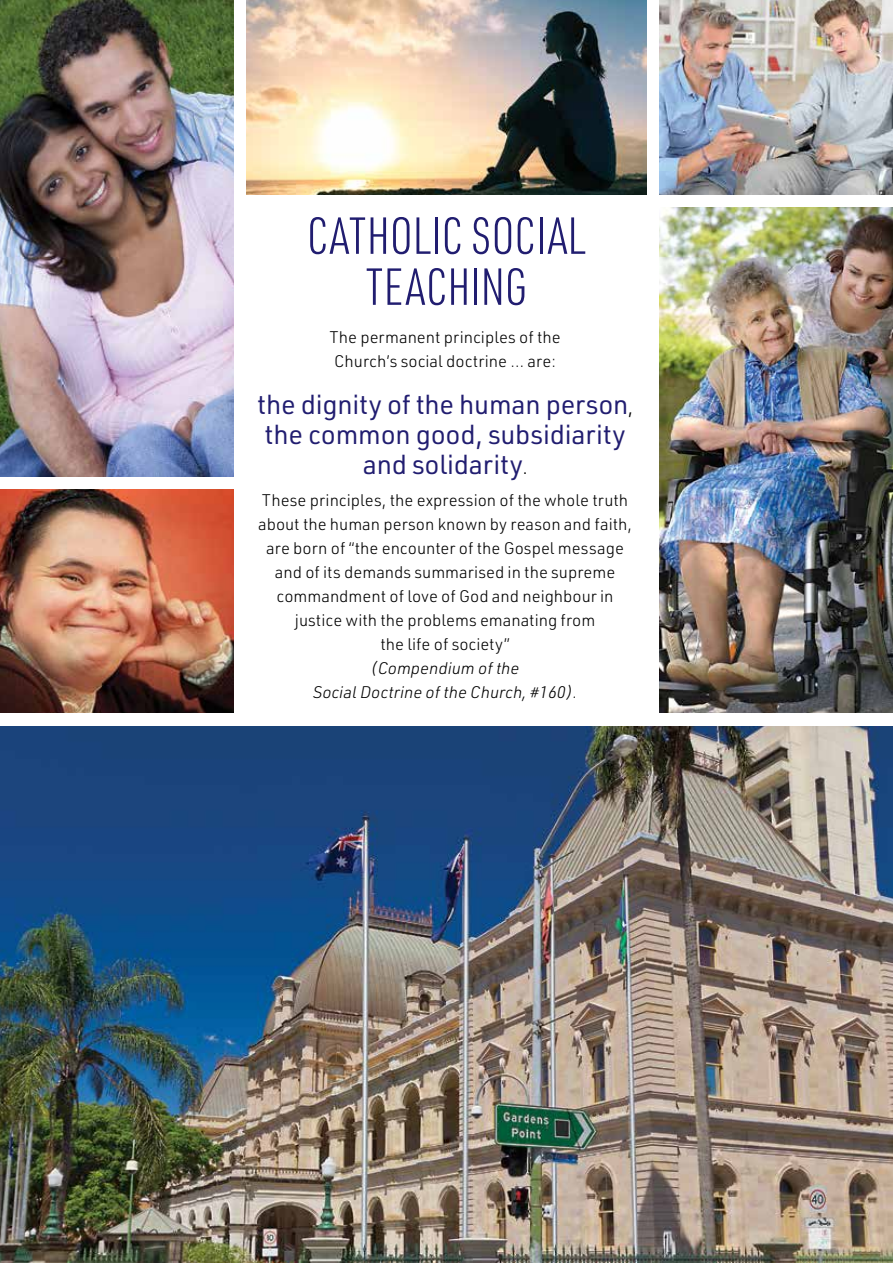
<style>
.page{position:relative;width:893px;height:1263px;background:#fff}
.page>*{position:absolute;margin:0;border:0;box-sizing:border-box;transform-origin:0 0}
.t1{font:300 51px/51px "URWDIN Cond";color:#211d70;text-align:center}
.t2{font:27px/30px "URWDIN";letter-spacing:-.01em;color:#211d70;text-align:center}
.t3{font:300 16.5px/24px "URWDIN";color:#000}
.t4{font:italic 300 16.5px/24px "URWDIN";color:#000;text-align:center}
.s1{font-size:16.5px;color:#000}
</style>
<div class="page">
<img style="left:0;top:726px;width:893px;height:537px">
<img style="left:0;top:489px;width:234px;height:223px">
<img style="left:659px;top:207px;width:234px;height:505px">
<img style="left:659px;top:0;width:234px;height:195px">
<img style="left:247px;top:0;width:399px;height:194px">
<img style="left:0;top:0;width:234px;height:476px">
<h1 class="t1" style="left:307px;top:209px;width:280px">CATHOLIC SOCIAL<br>TEACHING</h1>
<p class="t3" style="left:329px;top:324px;width:233px">The permanent principles of the<br>Church’s social doctrine … are:</p>
<h2 class="t2" style="left:257px;top:388px;width:377px">the dignity of the human person<span class="s1">, </span>the common good, subsidiarity and solidarity<span class="s1">.</span></h2>
<p class="t3" style="left:258px;top:488px;width:375px;text-align:center">These principles, the expression of the whole truth about the human person known by reason and faith, are born of “the encounter of the Gospel message and of its demands summarised in the supreme commandment of love of God and neighbour in justice with the problems emanating from<br>the life of society”</p>
<p class="t4" style="left:313px;top:656px;width:266px">(Compendium of the<br>Social Doctrine of the Church, #160).</p>
</div>
